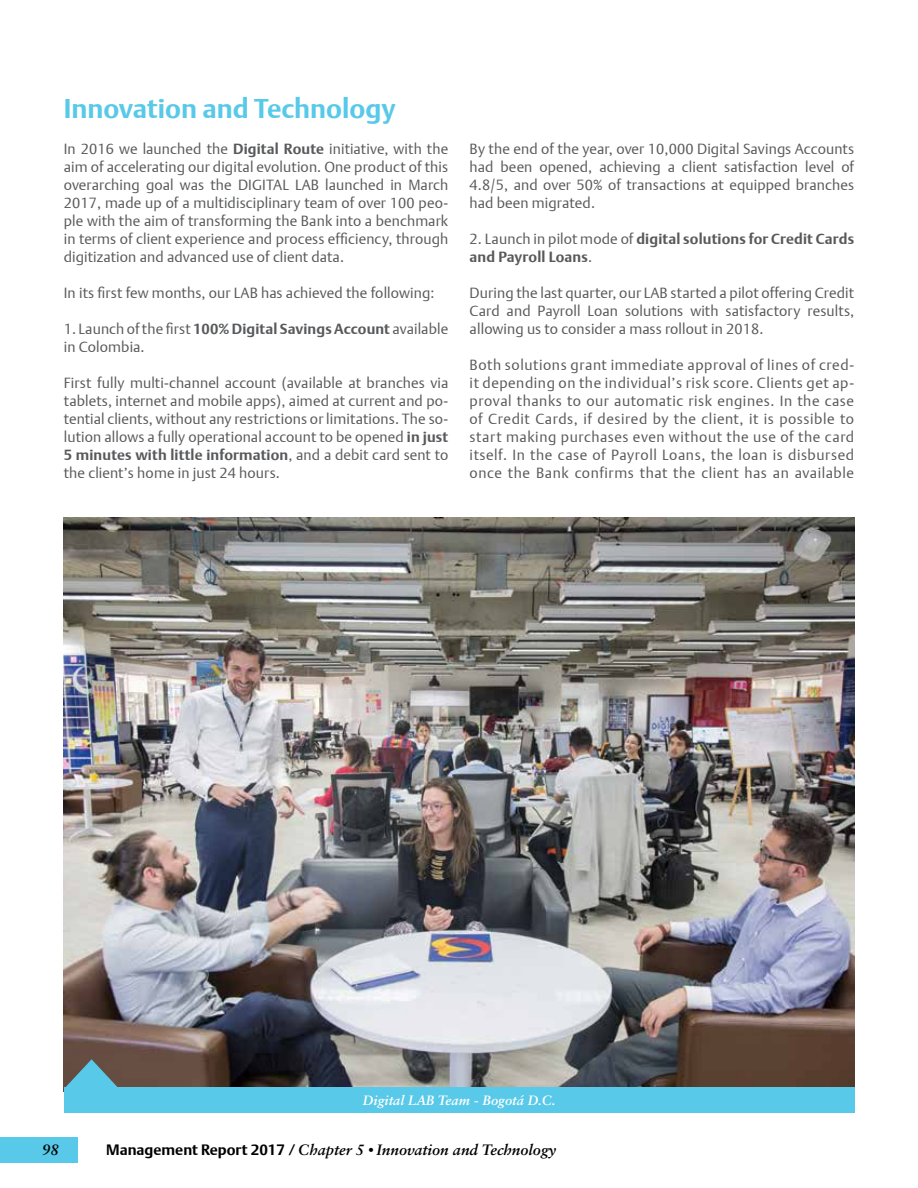
<style>
.page{position:relative;width:918px;height:1188px;background:#fff}
.page>*{position:absolute;margin:0;border:0;box-sizing:border-box;transform-origin:0 0}
.t1{font:700 27px "DTL Argo T";color:#58c9e8}
.t2{font:italic 700 15px "Sabon LT Std";color:#000}
.t3{font:14.7px/18px "DTL Argo T Light";letter-spacing:.01em;color:#58595b;text-align:justify}
.t4{font:700 14.7px/18px "DTL Argo T";letter-spacing:.01em;color:#58595b}
.t5{font:italic 700 13.5px "Sabon LT Std";color:#fff}
.s1{font-family:"DTL Argo T";font-weight:700}
.s2{font-family:"DTL Argo T Light";font-weight:400}
.s3{font-family:"DTL Argo T";font-style:normal}
.s4{font-family:"Gill Sans";font-weight:600;font-style:normal}
</style>
<div class="page">
<img style="left:64px;top:518px;width:790px;height:570px">
<svg style="left:64px;top:1059px;width:55px;height:29px"></svg>
<div style="left:64px;top:1088px;width:790px;height:25px;background:#58c9e8"></div>
<div style="left:0;top:1137px;width:78px;height:25px;background:#58c9e8"></div>
<h1 class="t1" style="left:64px;top:92px;width:333px">Innovation and Technology</h1>
<p class="t3" style="left:64px;top:139px;width:386px">In 2016 we launched the <span class="s1">Digital Route</span> initiative, with the aim of accelerating our digital evolution. One product of this overarching goal was the DIGITAL LAB launched in March 2017, made up of a multidisciplinary team of over 100 peo&shy;ple with the aim of transforming the Bank into a benchmark in terms of client experience and process efficiency, through digitization and advanced use of client data.</p>
<p class="t3" style="left:64px;top:283px;width:372px">In its first few months, our LAB has achieved the following:</p>
<p class="t3" style="left:64px;top:319px;width:386px">1. Launch of the first <span class="s1">100% Digital Savings Account</span> available in Colombia.</p>
<p class="t3" style="left:64px;top:373px;width:386px">First fully multi-channel account (available at branches via tablets, internet and mobile apps), aimed at current and po&shy;tential clients, without any restrictions or limitations. The so&shy;lution allows a fully operational account to be opened <span class="s1">in just</span></p>
<p class="t4" style="left:64px;top:445px;width:386px">5 minutes with little information<span class="s2">, and a debit card sent to</span></p>
<p class="t3" style="left:64px;top:463px;width:218px">the client’s home in just 24 hours.</p>
<p class="t3" style="left:470px;top:139px;width:386px">By the end of the year, over 10,000 Digital Savings Accounts had been opened, achieving a client satisfaction level of 4.8/5, and over 50% of transactions at equipped branches had been migrated.</p>
<p class="t4" style="left:470px;top:229px;width:386px"><span class="s2">2. Launch in pilot mode of</span> digital solutions for Credit Cards and Payroll Loans<span class="s2">.</span></p>
<p class="t3" style="left:470px;top:283px;width:386px">During the last quarter, our LAB started a pilot offering Credit Card and Payroll Loan solutions with satisfactory results, allowing us to consider a mass rollout in 2018.</p>
<p class="t3" style="left:470px;top:355px;width:386px">Both solutions grant immediate approval of lines of cred&shy;it depending on the individual’s risk score. Clients get ap&shy;proval thanks to our automatic risk engines. In the case of Credit Cards, if desired by the client, it is possible to start making purchases even without the use of the card itself. In the case of Payroll Loans, the loan is disbursed once the Bank confirms that the client has an available</p>
<p class="t5" style="left:363px;top:1092px;width:194px">Digital LAB Team - Bogotá D.C.</p>
<p class="t2" style="left:42px;top:1141px;width:18px">98</p>
<p class="t2" style="left:106px;top:1141px;width:452px"><span class="s3">Management Report 2017</span> / Chapter 5 <span class="s4">•</span> Innovation and Technology</p>
</div>
